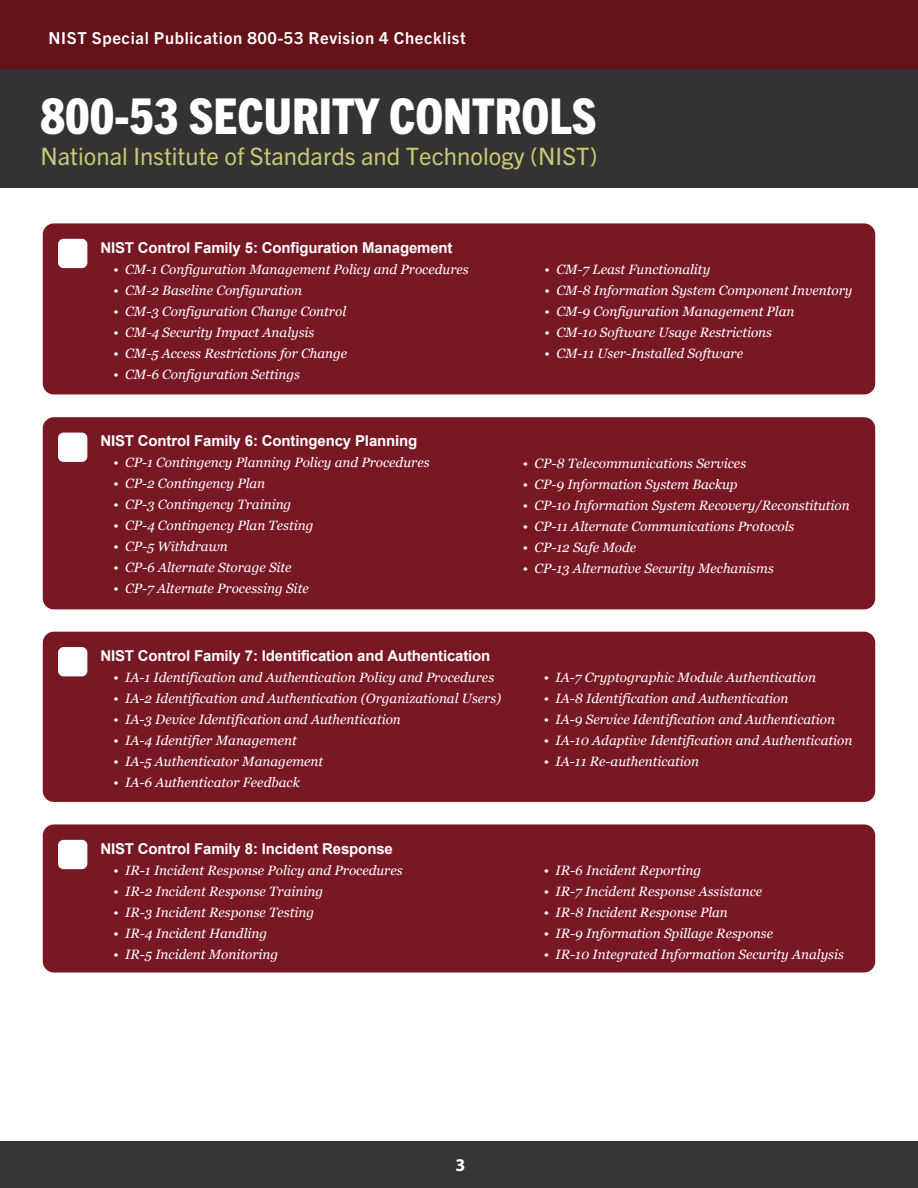
<style>
.page{position:relative;width:918px;height:1188px;background:#fff}
.page>*{position:absolute;margin:0;border:0;box-sizing:border-box;transform-origin:0 0}
.t1{font:800 condensed 49.5px "Trade Gothic Next LT Pro";color:#fff}
.t2{font:24px "Trade Gothic Next LT Pro";color:#c8c875}
.t3{font:700 18px "Myriad Pro";color:#fff}
.t4{font:700 16.5px "Trade Gothic Next LT Pro";letter-spacing:.04em;color:#fff}
.t5{font:700 15px "Arial";letter-spacing:-.01em;color:#fff}
.t6{font:italic 13.5px "Georgia";color:#fff}
</style>
<div class="page">
<div style="left:0;top:0;width:918px;height:69px;background:#661219"></div>
<div style="left:0;top:1141px;width:918px;height:47px;background:#343637"></div>
<div style="left:0;top:69px;width:918px;height:119px;background:#343332"></div>
<div style="left:43px;top:223px;width:832px;height:171px;background:#791825;border-radius:11px"></div>
<div style="left:58px;top:239px;width:29px;height:29px;background:#fff;border-radius:6px"></div>
<div style="left:43px;top:417px;width:832px;height:192px;background:#791825;border-radius:11px"></div>
<div style="left:58px;top:433px;width:29px;height:29px;background:#fff;border-radius:6px"></div>
<div style="left:43px;top:632px;width:832px;height:170px;background:#791825;border-radius:11px"></div>
<div style="left:58px;top:647px;width:29px;height:29px;background:#fff;border-radius:6px"></div>
<div style="left:43px;top:824px;width:832px;height:149px;background:#791825;border-radius:11px"></div>
<div style="left:58px;top:840px;width:29px;height:29px;background:#fff;border-radius:6px"></div>
<p class="t4" style="left:49px;top:26px;width:419px">NIST Special Publication 800-53 Revision 4 Checklist</p>
<h1 class="t1" style="left:40px;top:82px;width:558px">800-53 SECURITY CONTROLS</h1>
<h2 class="t2" style="left:40px;top:140px;width:559px">National Institute of Standards and Technology (NIST)</h2>
<p class="t5" style="left:100px;top:237px;width:354px">NIST Control Family 5: Configuration Management</p>
<p class="t6" style="left:113px;top:259px;width:357px">• CM-1 Configuration Management Policy and Procedures</p>
<p class="t6" style="left:113px;top:280px;width:190px">• CM-2 Baseline Configuration</p>
<p class="t6" style="left:113px;top:301px;width:234px">• CM-3 Configuration Change Control</p>
<p class="t6" style="left:113px;top:322px;width:203px">• CM-4 Security Impact Analysis</p>
<p class="t6" style="left:113px;top:343px;width:235px">• CM-5 Access Restrictions for Change</p>
<p class="t6" style="left:113px;top:364px;width:188px">• CM-6 Configuration Settings</p>
<p class="t5" style="left:100px;top:431px;width:319px">NIST Control Family 6: Contingency Planning</p>
<p class="t6" style="left:113px;top:453px;width:318px">• CP-1 Contingency Planning Policy and Procedures</p>
<p class="t6" style="left:113px;top:474px;width:153px">• CP-2 Contingency Plan</p>
<p class="t6" style="left:113px;top:495px;width:180px">• CP-3 Contingency Training</p>
<p class="t6" style="left:113px;top:516px;width:202px">• CP-4 Contingency Plan Testing</p>
<p class="t6" style="left:113px;top:537px;width:116px">• CP-5 Withdrawn</p>
<p class="t6" style="left:113px;top:558px;width:180px">• CP-6 Alternate Storage Site</p>
<p class="t6" style="left:113px;top:579px;width:197px">• CP-7 Alternate Processing Site</p>
<p class="t5" style="left:100px;top:646px;width:392px">NIST Control Family 7: Identification and Authentication</p>
<p class="t6" style="left:113px;top:667px;width:382px">• IA-1 Identification and Authentication Policy and Procedures</p>
<p class="t6" style="left:113px;top:688px;width:389px">• IA-2 Identification and Authentication (Organizational Users)</p>
<p class="t6" style="left:113px;top:709px;width:289px">• IA-3 Device Identification and Authentication</p>
<p class="t6" style="left:113px;top:730px;width:185px">• IA-4 Identifier Management</p>
<p class="t6" style="left:113px;top:751px;width:211px">• IA-5 Authenticator Management</p>
<p class="t6" style="left:113px;top:772px;width:188px">• IA-6 Authenticator Feedback</p>
<p class="t5" style="left:100px;top:838px;width:294px">NIST Control Family 8: Incident Response</p>
<p class="t6" style="left:113px;top:860px;width:291px">• IR-1 Incident Response Policy and Procedures</p>
<p class="t6" style="left:113px;top:881px;width:211px">• IR-2 Incident Response Training</p>
<p class="t6" style="left:113px;top:902px;width:202px">• IR-3 Incident Response Testing</p>
<p class="t6" style="left:113px;top:923px;width:155px">• IR-4 Incident Handling</p>
<p class="t6" style="left:113px;top:944px;width:166px">• IR-5 Incident Monitoring</p>
<p class="t6" style="left:545px;top:259px;width:167px">• CM-7 Least Functionality</p>
<p class="t6" style="left:545px;top:280px;width:309px">• CM-8 Information System Component Inventory</p>
<p class="t6" style="left:545px;top:301px;width:251px">• CM-9 Configuration Management Plan</p>
<p class="t6" style="left:545px;top:322px;width:229px">• CM-10 Software Usage Restrictions</p>
<p class="t6" style="left:545px;top:343px;width:200px">• CM-11 User-Installed Software</p>
<p class="t6" style="left:523px;top:453px;width:225px">• CP-8 Telecommunications Services</p>
<p class="t6" style="left:523px;top:474px;width:217px">• CP-9 Information System Backup</p>
<p class="t6" style="left:523px;top:495px;width:329px">• CP-10 Information System Recovery/Reconstitution</p>
<p class="t6" style="left:523px;top:516px;width:273px">• CP-11 Alternate Communications Protocols</p>
<p class="t6" style="left:523px;top:537px;width:115px">• CP-12 Safe Mode</p>
<p class="t6" style="left:523px;top:558px;width:253px">• CP-13 Alternative Security Mechanisms</p>
<p class="t6" style="left:544px;top:668px;width:274px">• IA-7 Cryptographic Module Authentication</p>
<p class="t6" style="left:544px;top:689px;width:246px">• IA-8 Identification and Authentication</p>
<p class="t6" style="left:544px;top:710px;width:293px">• IA-9 Service Identification and Authentication</p>
<p class="t6" style="left:544px;top:731px;width:310px">• IA-10 Adaptive Identification and Authentication</p>
<p class="t6" style="left:544px;top:752px;width:157px">• IA-11 Re-authentication</p>
<p class="t6" style="left:544px;top:860px;width:159px">• IR-6 Incident Reporting</p>
<p class="t6" style="left:544px;top:881px;width:220px">• IR-7 Incident Response Assistance</p>
<p class="t6" style="left:544px;top:902px;width:186px">• IR-8 Incident Response Plan</p>
<p class="t6" style="left:544px;top:923px;width:231px">• IR-9 Information Spillage Response</p>
<p class="t6" style="left:544px;top:944px;width:302px">• IR-10 Integrated Information Security Analysis</p>
<h3 class="t3" style="left:456px;top:1154px;width:11px">3</h3>
</div>
